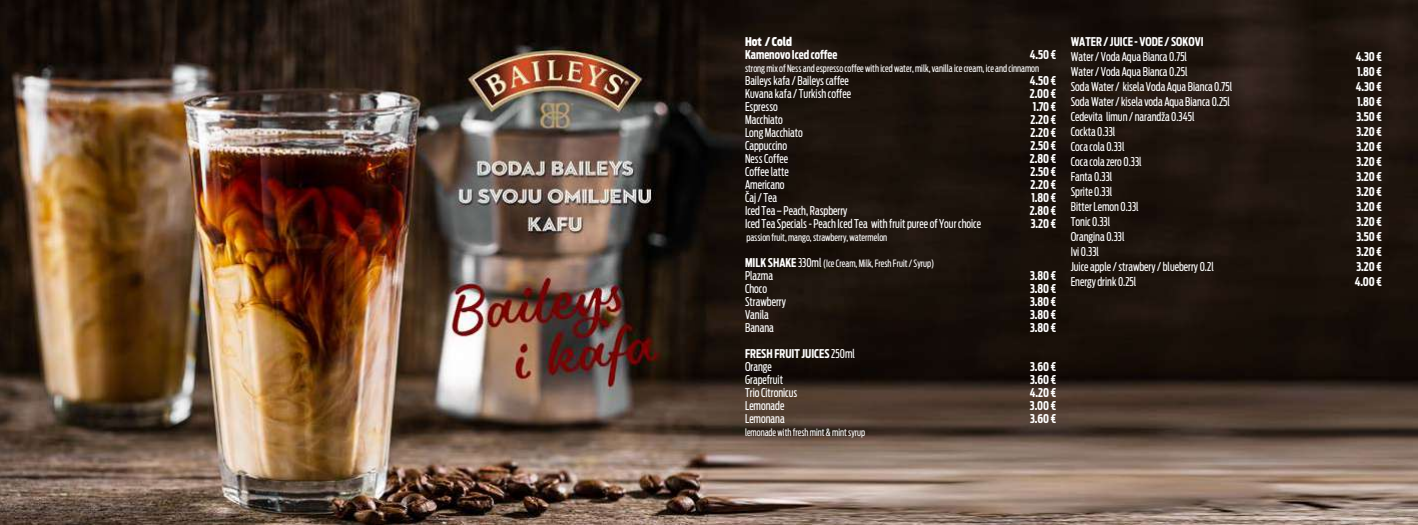
<style>
.page{position:relative;width:1418px;height:525px;background:#fff}
.page>*{position:absolute;margin:0;border:0;box-sizing:border-box;transform-origin:0 0}
.t1{font:12px/13px "Antenna Extra Cond";color:#fff}
.t2{font:700 12px/13px "Antenna Extra Cond";color:#fff;text-align:justify}
.t3{font:900 12px "Antenna Extra Cond";color:#fff}
.t4{font:10px "Antenna Extra Cond";color:#fff}
.s1{font-weight:700;font-size:12px}
.s2{font-size:12px}
.s3{font-weight:700}
</style>
<div class="page">
<img style="left:0;top:0;width:700px;height:524px">
<img style="left:700px;top:0;width:717px;height:524px">
<p class="t3" style="left:745px;top:34px;width:48px">Hot / Cold</p>
<p class="t2" style="left:745px;top:48px;width:94px">Kamenovo Iced coffee</p>
<p class="t4" style="left:745px;top:62px;width:296px">strong mix of Ness and espresso coffee with iced water, milk, vanilla ice cream, ice and cinnamon</p>
<p class="t1" style="left:745px;top:74px;width:237px">Baileys kafa / Baileys caffee<br>Kuvana kafa / Turkish coffee<br>Espresso<br>Macchiato<br>Long Macchiato<br>Cappuccino<br>Ness Coffee<br>Coffee latte<br>Americano<br>Čaj / Tea<br>Iced Tea – Peach, Raspberry<br>Iced Tea Specials - Peach Iced Tea with fruit puree of Your choice</p>
<p class="t4" style="left:746px;top:231px;width:142px">passion fruit, mango, strawberry, watermelon</p>
<p class="t4" style="left:745px;top:257px;width:191px"><span class="s1">MILK SHAKE</span> <span class="s2">330ml</span> (Ice Cream, Milk, Fresh Fruit / Syrup)</p>
<p class="t1" style="left:745px;top:269px;width:42px">Plazma<br>Choco<br>Strawberry<br>Vanila<br>Banana</p>
<p class="t1" style="left:745px;top:347px;width:111px"><span class="s3">FRESH FRUIT JUICES</span> 250ml<br>Orange<br>Grapefruit<br>Trio Citronicus<br>Lemonade<br>Lemonana</p>
<p class="t4" style="left:745px;top:426px;width:122px">lemonade with fresh mint &amp; mint syrup</p>
<p class="t2" style="left:1029px;top:41px;width:28px;line-height:26px">4.50 €<br>4.50 €</p>
<p class="t2" style="left:1029px;top:87px;width:28px">2.00 € 1.70 € 2.20 € 2.20 € 2.50 € 2.80 € 2.50 € 2.20 € 1.80 € 2.80 € 3.20 €</p>
<p class="t2" style="left:1030px;top:269px;width:28px">3.80 € 3.80 € 3.80 € 3.80 € 3.80 €</p>
<p class="t2" style="left:1029px;top:360px;width:28px">3.60 € 3.60 € 4.20 € 3.00 € 3.60 €</p>
<p class="t2" style="left:1070px;top:35px;width:134px">WATER / JUICE - VODE / SOKOVI</p>
<p class="t1" style="left:1070px;top:49px;width:163px;line-height:15px">Water / Voda Aqua Bianca 0.75l<br>Water / Voda Aqua Bianca 0.25l<br>Soda Water / kisela Voda Aqua Bianca 0.75l<br>Soda Water / kisela voda Aqua Bianca 0.25l<br>Cedevita limun / narandža 0.345l<br>Cockta 0.33l<br>Coca cola 0.33l<br>Coca cola zero 0.33l<br>Fanta 0.33l<br>Sprite 0.33l<br>Bitter Lemon 0.33l<br>Tonic 0.33l<br>Orangina 0.33l<br>Ivi 0.33l<br>Juice apple / strawbery / blueberry 0.2l<br>Energy drink 0.25l</p>
<p class="t2" style="left:1354px;top:49px;width:29px;line-height:15px">4.30 € 1.80 € 4.30 € 1.80 € 3.50 € 3.20 € 3.20 € 3.20 € 3.20 € 3.20 € 3.20 € 3.20 € 3.50 € 3.20 € 3.20 € 4.00 €</p>
</div>
